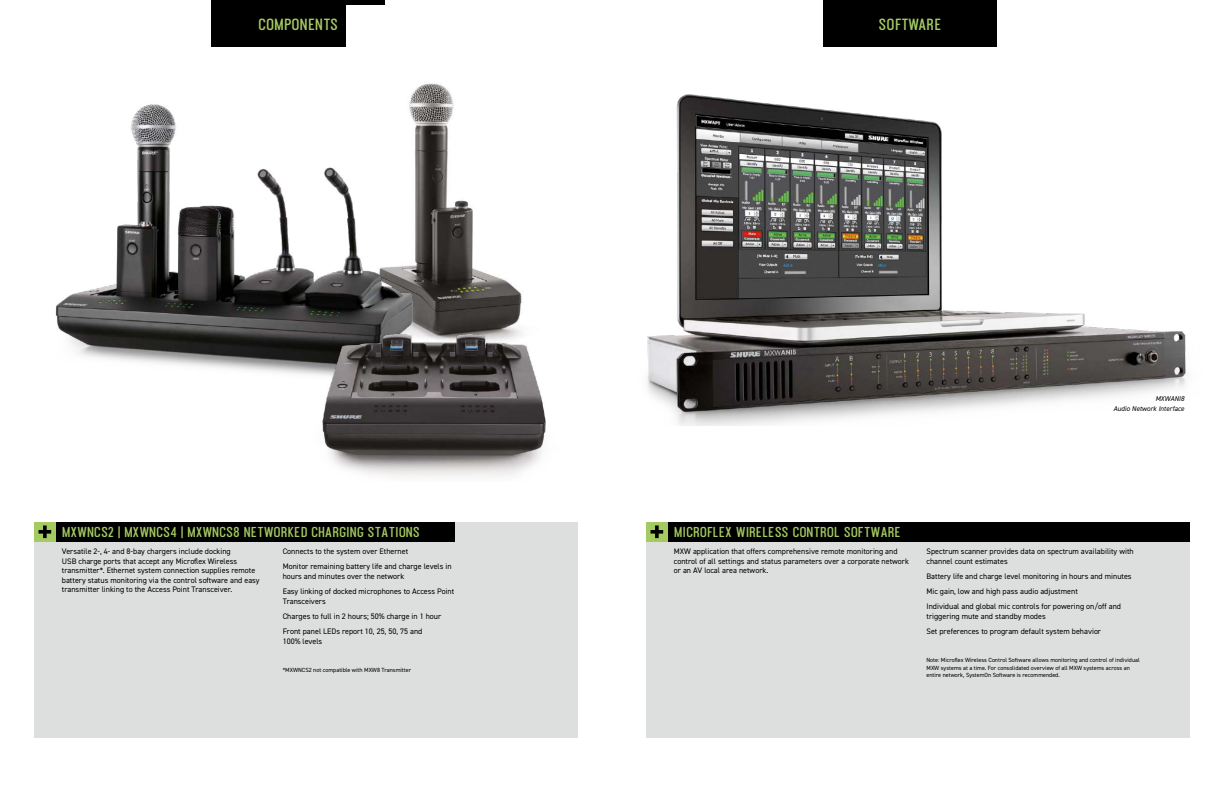
<style>
.page{position:relative;width:1224px;height:792px;background:#fff}
.page>*{position:absolute;margin:0;border:0;box-sizing:border-box;transform-origin:0 0}
.t1{font:700 14.3px "Ostrich Proper";color:#a5ca62}
.t2{font:700 12.7px "Ostrich Proper";color:#a5ca62}
.t3{font:8px/9.6px "DIN2014";color:#000}
.t4{font:italic 7px/9.4px "DIN2014";color:#000;text-align:right}
.t5{font:6px/7.2px "DIN2014";color:#000}
</style>
<div class="page">
<div style="left:646px;top:522px;width:544px;height:216px;background:#dddede"></div>
<div style="left:34px;top:522px;width:544px;height:216px;background:#dddede"></div>
<div style="left:56px;top:522px;width:399px;height:20px;background:#000"></div>
<div style="left:34px;top:522px;width:22px;height:20px;background:#a5ca62"></div>
<svg style="left:39px;top:525px;width:12px;height:13px"></svg>
<img style="left:431px;top:83px;width:91px;height:245px">
<img style="left:55px;top:0;width:376px;height:374px">
<img style="left:297px;top:328px;width:249px;height:149px">
<img style="left:647px;top:94px;width:539px;height:331px">
<div style="left:668px;top:522px;width:522px;height:20px;background:#000"></div>
<div style="left:646px;top:522px;width:22px;height:20px;background:#a5ca62"></div>
<svg style="left:651px;top:525px;width:12px;height:13px"></svg>
<div style="left:823px;top:0;width:174px;height:46px;background:#000"></div>
<h1 class="t1" style="left:258px;top:15px;width:81px">COMPONENTS</h1>
<h1 class="t1" style="left:879px;top:15px;width:65px">SOFTWARE</h1>
<p class="t4" style="left:1114px;top:394px;width:72px">MXWANI8<br>Audio Network Interface</p>
<h2 class="t2" style="left:63px;top:524px;width:359px">MXWNCS2 | MXWNCS4 | MXWNCS8 NETWORKED CHARGING STATIONS</h2>
<h2 class="t2" style="left:675px;top:524px;width:228px">MICROFLEX WIRELESS CONTROL SOFTWARE</h2>
<p class="t3" style="left:62px;top:546px;width:199px">Versatile 2-, 4- and 8-bay chargers include docking<br>USB charge ports that accept any Microflex Wireless transmitter*. Ethernet system connection supplies remote battery status monitoring via the control software and easy transmitter linking to the Access Point Transceiver.</p>
<p class="t3" style="left:283px;top:543px;width:171px;line-height:15.3px">Connects to the system over Ethernet<br>Monitor remaining battery life and charge levels in</p>
<p class="t3" style="left:283px;top:568px;width:173px;line-height:15.3px">hours and minutes over the network<br>Easy linking of docked microphones to Access Point</p>
<p class="t3" style="left:283px;top:593px;width:160px;line-height:15.3px">Transceivers<br>Charges to full in 2 hours; 50% charge in 1 hour<br>Front panel LEDs report 10, 25, 50, 75 and</p>
<p class="t3" style="left:283px;top:636px;width:41px">100% levels</p>
<p class="t5" style="left:283px;top:666px;width:130px">*MXWNCS2 not compatible with MXW8 Transmitter</p>
<p class="t3" style="left:674px;top:546px;width:237px">MXW application that offers comprehensive remote monitoring and control of all settings and status parameters over a corporate network or an AV local area network.</p>
<p class="t3" style="left:927px;top:546px;width:209px">Spectrum scanner provides data on spectrum availability with channel count estimates</p>
<p class="t3" style="left:927px;top:568px;width:207px;line-height:15.3px">Battery life and charge level monitoring in hours and minutes<br>Mic gain, low and high pass audio adjustment<br>Individual and global mic controls for powering on/off and</p>
<p class="t3" style="left:927px;top:608px;width:176px;line-height:15.3px">triggering mute and standby modes<br>Set preferences to program default system behavior</p>
<p class="t5" style="left:927px;top:657px;width:215px">Note: Microflex Wireless Control Software allows monitoring and control of individual<br>MXW systems at a time. For consolidated overview of all MXW systems across an entire network, SystemOn Software is recommended.</p>
</div>
